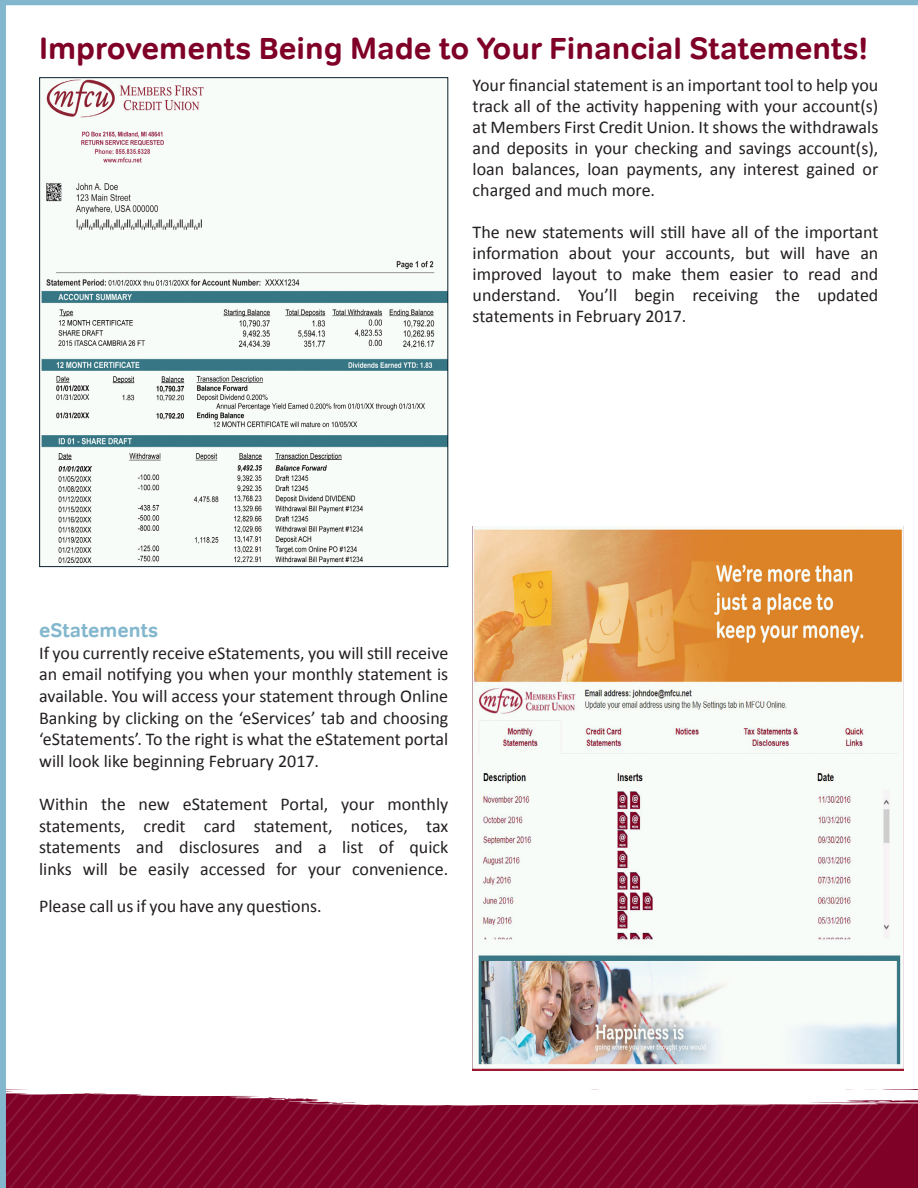
<style>
.page{position:relative;width:918px;height:1188px;background:#fff}
.page>*{position:absolute;margin:0;border:0;box-sizing:border-box;transform-origin:0 0}
.t1{font:700 30.6px "Tondo";color:#7f0128}
.t2{font:700 19.5px "Tondo";color:#83b7cd}
.t3{font:18px/21px "Calibri";color:#231f20;text-align:justify}
</style>
<div class="page">
<svg style="left:6px;top:1089px;width:912px;height:99px;background:#912446"></svg>
<div style="left:0;top:0;width:918px;height:5px;background:#83b7cd"></div>
<div style="left:0;top:0;width:6px;height:1188px;background:#83b7cd"></div>
<img style="left:41px;top:79px;width:405px;height:485px">
<img style="left:473px;top:529px;width:430px;height:541px">
<p class="t1" style="left:39px;top:30px;width:830px">Improvements Being Made to Your Financial Statements!</p>
<p class="t3" style="left:473px;top:74px;width:407px">Your financial statement is an important tool to help you track all of the activity happening with your account(s) at Members First Credit Union. It shows the withdrawals and deposits in your checking and savings account(s), loan balances, loan payments, any interest gained or charged and much more.</p>
<p class="t3" style="left:473px;top:221px;width:407px">The new statements will still have all of the important information about your accounts, but will have an improved layout to make them easier to read and understand. You’ll begin receiving the updated statements in February 2017.</p>
<p class="t2" style="left:39px;top:618px;width:121px">eStatements</p>
<p class="t3" style="left:39px;top:642px;width:411px;line-height:21.6px">If you currently receive eStatements, you will still receive an email notifying you when your monthly statement is available. You will access your statement through Online Banking by clicking on the ‘eServices’ tab and choosing ‘eStatements’. To the right is what the eStatement portal will look like beginning February 2017.</p>
<p class="t3" style="left:39px;top:793px;width:411px;line-height:21.6px">Within the new eStatement Portal, your monthly statements, credit card statement, notices, tax statements and disclosures and a list of quick links will be easily accessed for your convenience.</p>
<p class="t3" style="left:39px;top:896px;width:284px">Please call us if you have any questions.</p>
</div>
